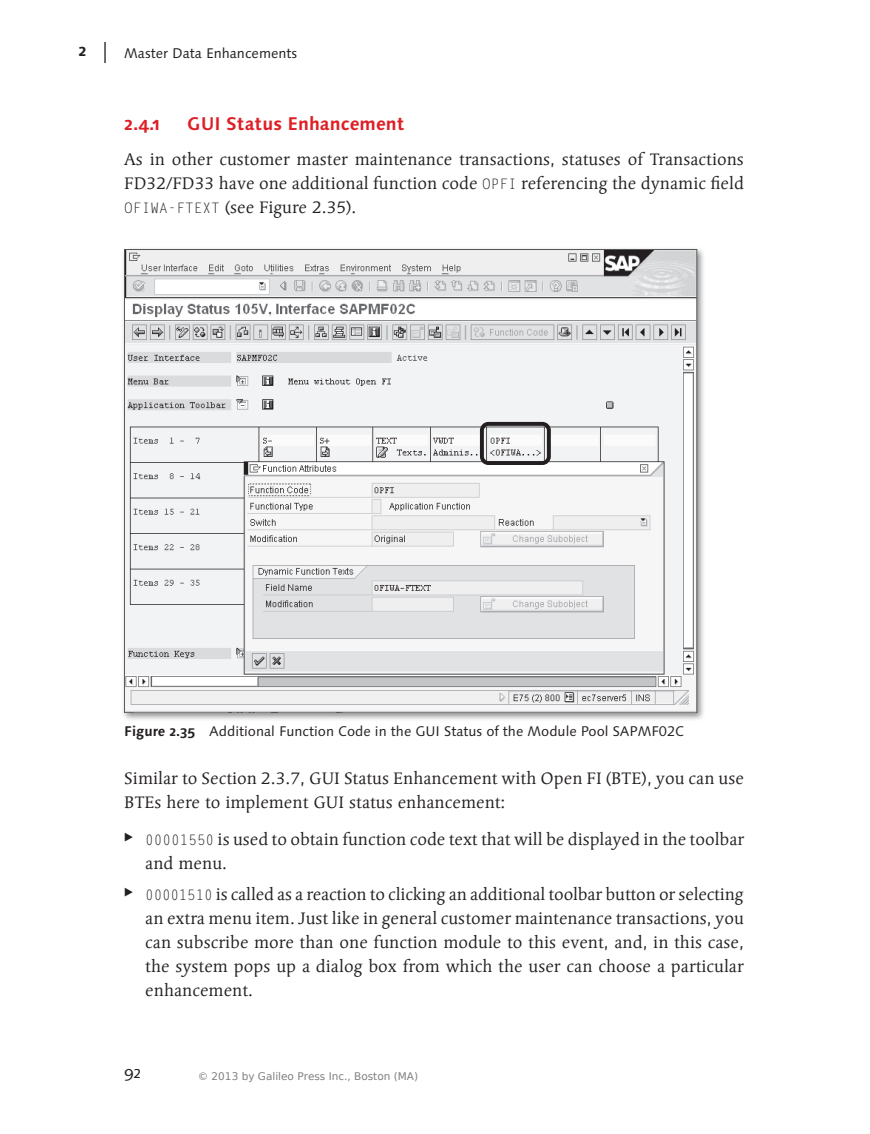
<style>
.page{position:relative;width:870px;height:1134px;background:#fff}
.page>*{position:absolute;margin:0;border:0;box-sizing:border-box;transform-origin:0 0}
.t1{font:700 18.38px "Linotype Syntax";color:#dd1f26}
.t2{font:700 18.38px "Linotype Syntax Os F";color:#dd1f26}
.t3{font:16.62px/24.2px "Linotype Syntax Serif";color:#231f20;text-align:justify}
.t4{font:16.62px "Linotype Syntax Os F";color:#231f20}
.t5{font:700 16.62px "Linotype Syntax Os F";color:#231f20}
.t6{font:14px "Linotype Syntax";color:#231f20}
.t7{font:14px "Linotype Syntax Os F";color:#231f20}
.t8{font:10.5px "DejaVu Sans";color:#808080}
.s1{font-family:"Letter Gothic LT";font-size:14.35px}
.s2{font-family:"Linotype Syntax Os F";font-weight:700}
</style>
<div class="page">
<hr style="left:104px;top:42px;width:2px;height:21px;background:#231f20">
<div style="left:121px;top:246px;width:584px;height:475px;background:#231f20;opacity:.5"></div>
<img style="left:126px;top:251px;width:569px;height:460px">
<div style="left:480px;top:422px;width:71px;height:43px;border:4px solid #231f20;border-radius:7px"></div>
<p class="t5" style="left:79px;top:40px;width:9px">2</p>
<p class="t7" style="left:124px;top:45px;width:174px">Master Data Enhancements</p>
<p class="t2" style="left:124px;top:112px;width:37px">2.4.1</p>
<p class="t1" style="left:187px;top:112px;width:219px">GUI Status Enhancement</p>
<p class="t3" style="left:124px;top:147px;width:621px">As in other customer master maintenance transactions, statuses of Transactions FD32/FD33 have one additional function code <span class="s1">OPFI</span> referencing the dynamic field <span class="s1">OFIWA-FTEXT</span> (see Figure 2.35).</p>
<p class="t6" style="left:124px;top:723px;width:561px"><span class="s2">Figure 2.35</span> Additional Function Code in the GUI Status of the Module Pool SAPMF02C</p>
<p class="t3" style="left:124px;top:767px;width:621px">Similar to Section 2.3.7, GUI Status Enhancement with Open FI (BTE), you can use<br>BTEs here to implement GUI status enhancement:</p>
<p class="t3" style="left:145px;top:827px;width:600px;text-indent:-21px"><sup>E</sup> <span class="s1">00001550</span> is used to obtain function code text that will be displayed in the toolbar and menu.</p>
<p class="t3" style="left:145px;top:882px;width:600px;text-indent:-21px"><sup>E</sup> <span class="s1">00001510</span> is called as a reaction to clicking an additional toolbar button or selecting an extra menu item. Just like in general customer maintenance transactions, you can subscribe more than one function module to this event, and, in this case, the system pops up a dialog box from which the user can choose a particular enhancement.</p>
<p class="t4" style="left:124px;top:1062px;width:18px">92</p>
<p class="t8" style="left:198px;top:1072px;width:222px">© 2013 by Galileo Press Inc., Boston (MA)</p>
</div>
